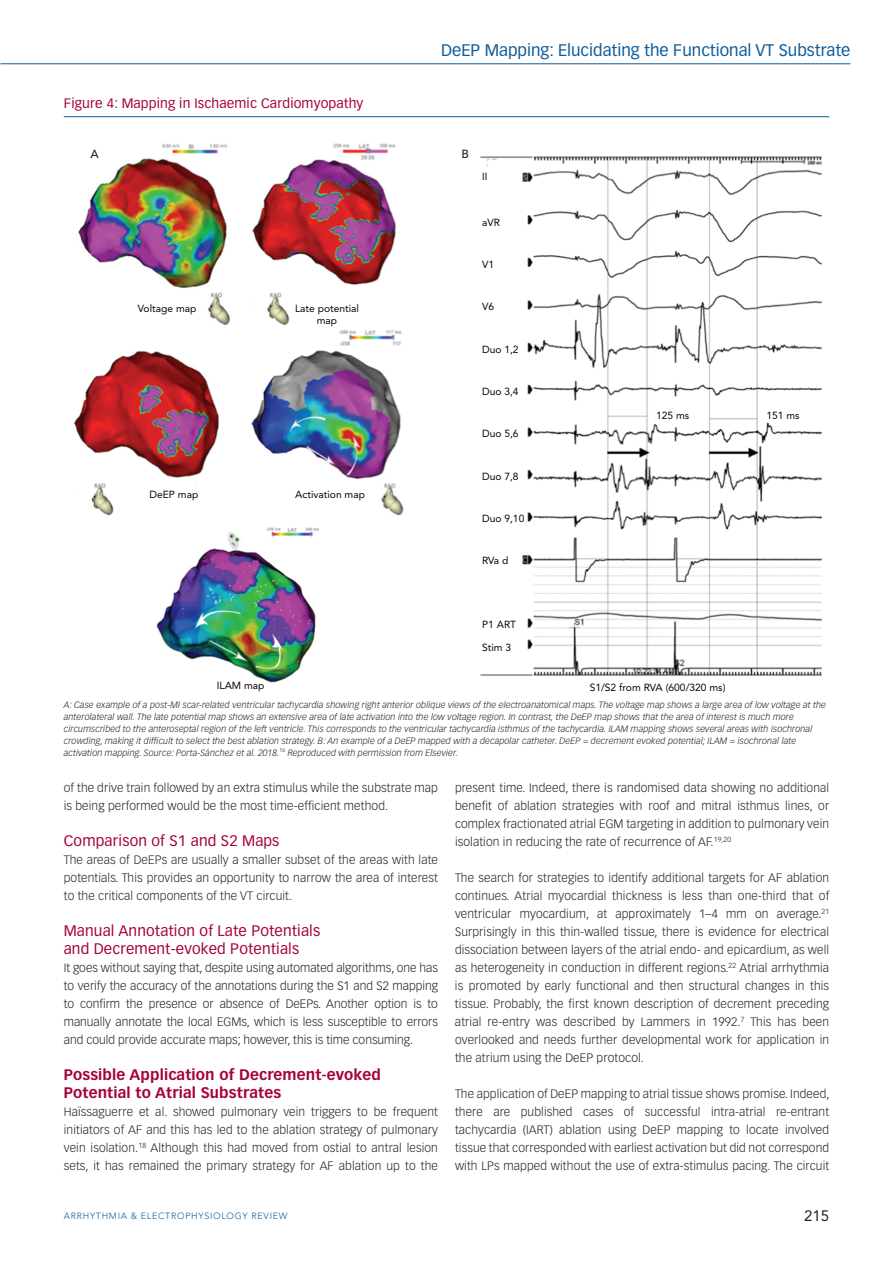
<style>
.page{position:relative;width:893px;height:1263px;background:#fff}
.page>*{position:absolute;margin:0;border:0;box-sizing:border-box;transform-origin:0 0}
.t1{font:16.5px "Vectora LT Std";color:#0d5c9a}
.t2{font:15px/18px "Vectora LT Std";letter-spacing:.01em;color:#a7023c}
.t3{font:700 15px/18px "Vectora LT Std";letter-spacing:.01em;color:#a7023c}
.t4{font:15px "Avenir LT Std";color:#231f20}
.t5{font:13.5px "Vectora LT Std";letter-spacing:.01em;color:#a7023c}
.t6{font:300 12px/18px "Vectora LT Std";letter-spacing:.01em;color:#231f20;text-align:justify}
.t7{font:500 11.7px "Avenir LT Std";color:#231f20}
.t8{font:10.35px/12.3px "Avenir LT Std";color:#050504;text-align:center}
.t9{font:italic 300 9px/12px "Vectora LT Std";letter-spacing:.01em;color:#231f20}
.t10{font:300 9px "Avenir LT Std";letter-spacing:.08em;color:#0d5c9a}
</style>
<div class="page">
<hr style="left:0;top:64px;width:850px;height:1px;background:#0d5c9a">
<img style="left:74px;top:143px;width:747px;height:540px">
<hr style="left:64px;top:116px;width:765px;height:1px;background:#0d5c9a">
<p class="t5" style="left:64px;top:95px;width:301px">Figure 4: Mapping in Ischaemic Cardiomyopathy</p>
<h1 class="t1" style="left:441px;top:41px;width:411px">DeEP Mapping: Elucidating the Functional VT Substrate</h1>
<p class="t7" style="left:91px;top:147px;width:10px">A</p>
<p class="t7" style="left:461px;top:147px;width:9px">B</p>
<p class="t8" style="left:482px;top:170px;width:7px">II</p>
<p class="t8" style="left:138px;top:302px;width:60px">Voltage map</p>
<p class="t8" style="left:295px;top:302px;width:66px">Late potential map</p>
<p class="t8" style="left:150px;top:488px;width:50px">DeEP map</p>
<p class="t8" style="left:295px;top:488px;width:71px">Activation map</p>
<p class="t8" style="left:482px;top:216px;width:19px">aVR</p>
<p class="t8" style="left:482px;top:259px;width:14px">V1</p>
<p class="t8" style="left:482px;top:301px;width:14px">V6</p>
<p class="t8" style="left:482px;top:343px;width:38px">Duo 1,2</p>
<p class="t8" style="left:482px;top:385px;width:38px">Duo 3,4</p>
<p class="t8" style="left:482px;top:428px;width:38px">Duo 5,6</p>
<p class="t8" style="left:482px;top:470px;width:38px">Duo 7,8</p>
<p class="t8" style="left:482px;top:512px;width:44px">Duo 9,10</p>
<p class="t8" style="left:482px;top:554px;width:28px">RVa d</p>
<p class="t8" style="left:217px;top:679px;width:49px">ILAM map</p>
<p class="t8" style="left:482px;top:619px;width:35px">P1 ART</p>
<p class="t8" style="left:482px;top:642px;width:31px">Stim 3</p>
<p class="t8" style="left:656px;top:409px;width:35px">125 ms</p>
<p class="t8" style="left:766px;top:409px;width:35px">151 ms</p>
<p class="t8" style="left:590px;top:681px;width:137px">S1/S2 from RVA (600/320 ms)</p>
<p class="t9" style="left:64px;top:698px;width:764px">A: Case example of a post-MI scar-related ventricular tachycardia showing right anterior oblique views of the electroanatomical maps. The voltage map shows a large area of low voltage at the anterolateral wall. The late potential map shows an extensive area of late activation into the low voltage region. In contrast, the DeEP map shows that the area of interest is much more circumscribed to the anteroseptal region of the left ventricle. This corresponds to the ventricular tachycardia isthmus of the tachycardia. ILAM mapping shows several areas with isochronal crowding, making it difficult to select the best ablation strategy. B: An example of a DeEP mapped with a decapolar catheter. DeEP = decrement evoked potential; ILAM = isochronal late activation mapping. Source: Porta-Sánchez et al. 2018.<sup>16</sup> Reproduced with permission from Elsevier.</p>
<p class="t6" style="left:64px;top:779px;width:376px">of the drive train followed by an extra stimulus while the substrate map is being performed would be the most time-efficient method.</p>
<p class="t2" style="left:64px;top:832px;width:217px">Comparison of S1 and S2 Maps</p>
<p class="t6" style="left:64px;top:851px;width:376px">The areas of DeEPs are usually a smaller subset of the areas with late potentials. This provides an opportunity to narrow the area of interest to the critical components of the VT circuit.</p>
<p class="t2" style="left:64px;top:922px;width:258px">Manual Annotation of Late Potentials and Decrement-evoked Potentials</p>
<p class="t6" style="left:64px;top:959px;width:376px">It goes without saying that, despite using automated algorithms, one has to verify the accuracy of the annotations during the S1 and S2 mapping to confirm the presence or absence of DeEPs. Another option is to manually annotate the local EGMs, which is less susceptible to errors and could provide accurate maps; however, this is time consuming.</p>
<p class="t3" style="left:64px;top:1066px;width:319px">Possible Application of Decrement-evoked<br>Potential to Atrial Substrates</p>
<p class="t6" style="left:64px;top:1103px;width:376px">Haïssaguerre et al. showed pulmonary vein triggers to be frequent initiators of AF and this has led to the ablation strategy of pulmonary vein isolation.<sup>18</sup> Although this had moved from ostial to antral lesion sets, it has remained the primary strategy for AF ablation up to the</p>
<p class="t10" style="left:64px;top:1210px;width:225px">ARRHYTHMIA &amp; ELECTROPHYSIOLOGY REVIEW</p>
<p class="t6" style="left:455px;top:779px;width:376px">present time. Indeed, there is randomised data showing no additional benefit of ablation strategies with roof and mitral isthmus lines, or complex fractionated atrial EGM targeting in addition to pulmonary vein isolation in reducing the rate of recurrence of AF.<sup>19,20</sup></p>
<p class="t6" style="left:455px;top:869px;width:376px">The search for strategies to identify additional targets for AF ablation continues. Atrial myocardial thickness is less than one-third that of ventricular myocardium, at approximately 1–4 mm on average.<sup>21<br></sup>Surprisingly in this thin-walled tissue, there is evidence for electrical dissociation between layers of the atrial endo- and epicardium, as well as heterogeneity in conduction in different regions.<sup>22</sup> Atrial arrhythmia is promoted by early functional and then structural changes in this tissue. Probably, the first known description of decrement preceding atrial re-entry was described by Lammers in 1992.<sup>7</sup> This has been overlooked and needs further developmental work for application in the atrium using the DeEP protocol.</p>
<p class="t6" style="left:455px;top:1085px;width:376px">The application of DeEP mapping to atrial tissue shows promise. Indeed, there are published cases of successful intra-atrial re-entrant tachycardia (IART) ablation using DeEP mapping to locate involved tissue that corresponded with earliest activation but did not correspond with LPs mapped without the use of extra-stimulus pacing. The circuit</p>
<p class="t4" style="left:804px;top:1207px;width:27px">215</p>
</div>
